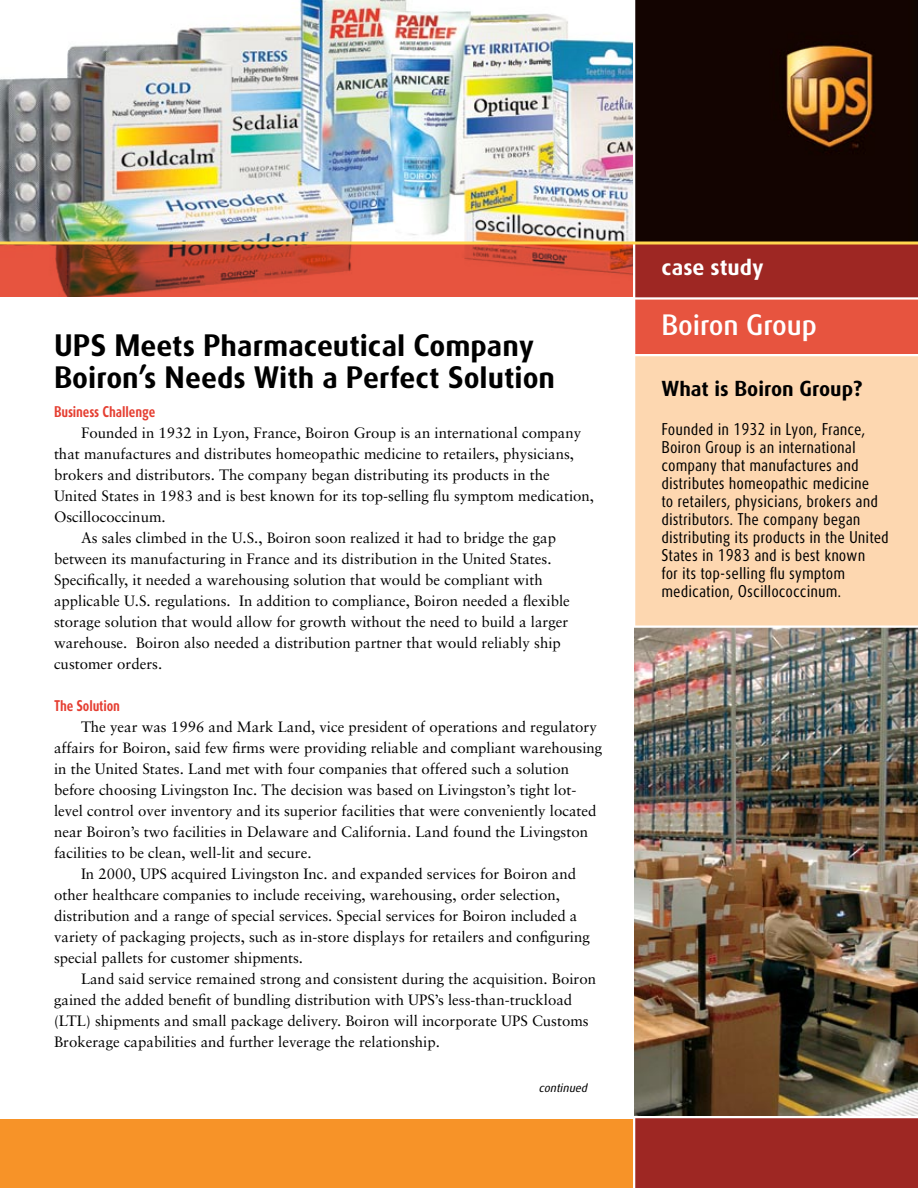
<style>
.page{position:relative;width:918px;height:1188px;background:#fff}
.page>*{position:absolute;margin:0;border:0;box-sizing:border-box;transform-origin:0 0}
.t1{font:700 30px/31.5px "UPS Sans";color:#000}
.t2{font:500 28.5px "UPS Sans";letter-spacing:-.005em;color:#fff}
.t3{font:700 22.5px "UPS Sans";color:#fff}
.t4{font:700 21px "UPS Sans";color:#000}
.t5{font:condensed 16.5px/18px "UPS Sans";color:#000}
.t6{font:15px "Sabon";color:#000}
.t7{font:700 condensed 15px "UPS Sans";letter-spacing:-.01em;color:#e53e31;scale:.9 1}
.t8{font:italic 12px "UPS Sans";color:#000}
</style>
<div class="page">
<img style="left:0;top:0;width:633px;height:242px">
<div style="left:635px;top:356px;width:283px;height:832px;background:#fdd7b0"></div>
<div style="left:635px;top:295px;width:283px;height:59px;background:#e7543f"></div>
<img style="left:635px;top:0;width:283px;height:242px">
<div style="left:635px;top:243px;width:283px;height:55px;background:#9e2723"></div>
<svg style="left:0;top:244px;width:633px;height:53px;background:#ca4b35"></svg>
<hr style="left:616px;top:297px;width:302px;height:3px;background:#fff">
<div style="left:634px;top:1118px;width:284px;height:70px;background:#9e2723"></div>
<div style="left:0;top:1119px;width:634px;height:69px;background:#f79328"></div>
<hr style="left:633px;top:0;width:2px;height:1188px;background:#fff">
<hr style="left:0;top:242px;width:918px;height:2px;background:#ffd74f">
<img style="left:634px;top:628px;width:284px;height:488px">
<hr style="left:632px;top:626px;width:286px;height:2px;background:#fff">
<hr style="left:0;top:1116px;width:918px;height:2px;background:#fff">
<h1 class="t1" style="left:54px;top:330px;width:503px">UPS Meets Pharmaceutical Company<br>Boiron’s Needs With a Perfect Solution</h1>
<p class="t7" style="left:54px;top:403px;width:114px">Business Challenge</p>
<p class="t6" style="left:81px;top:423px;width:502px">Founded in 1932 in Lyon, France, Boiron Group is an international company</p>
<p class="t6" style="left:54px;top:444px;width:522px">that manufactures and distributes homeopathic medicine to retailers, physicians,</p>
<p class="t6" style="left:54px;top:465px;width:497px">brokers and distributors. The company began distributing its products in the</p>
<p class="t6" style="left:54px;top:486px;width:542px">United States in 1983 and is best known for its top-selling flu symptom medication,</p>
<p class="t6" style="left:54px;top:507px;width:113px">Oscillococcinum.</p>
<p class="t6" style="left:81px;top:528px;width:477px">As sales climbed in the U.S., Boiron soon realized it had to bridge the gap</p>
<p class="t6" style="left:54px;top:549px;width:499px">between its manufacturing in France and its distribution in the United States.</p>
<p class="t6" style="left:54px;top:570px;width:490px">Specifically, it needed a warehousing solution that would be compliant with</p>
<p class="t6" style="left:54px;top:591px;width:517px">applicable U.S. regulations. In addition to compliance, Boiron needed a flexible</p>
<p class="t6" style="left:54px;top:612px;width:516px">storage solution that would allow for growth without the need to build a larger</p>
<p class="t6" style="left:54px;top:633px;width:508px">warehouse. Boiron also needed a distribution partner that would reliably ship</p>
<p class="t6" style="left:54px;top:654px;width:110px">customer orders.</p>
<p class="t7" style="left:54px;top:697px;width:75px">The Solution</p>
<p class="t6" style="left:81px;top:717px;width:517px">The year was 1996 and Mark Land, vice president of operations and regulatory</p>
<p class="t6" style="left:54px;top:738px;width:550px">affairs for Boiron, said few firms were providing reliable and compliant warehousing</p>
<p class="t6" style="left:54px;top:759px;width:517px">in the United States. Land met with four companies that offered such a solution</p>
<p class="t6" style="left:54px;top:780px;width:524px">before choosing Livingston Inc. The decision was based on Livingston’s tight lot-</p>
<p class="t6" style="left:54px;top:801px;width:544px">level control over inventory and its superior facilities that were conveniently located</p>
<p class="t6" style="left:54px;top:822px;width:536px">near Boiron’s two facilities in Delaware and California. Land found the Livingston</p>
<p class="t6" style="left:54px;top:843px;width:259px">facilities to be clean, well-lit and secure.</p>
<p class="t6" style="left:81px;top:864px;width:497px">In 2000, UPS acquired Livingston Inc. and expanded services for Boiron and</p>
<p class="t6" style="left:54px;top:885px;width:507px">other healthcare companies to include receiving, warehousing, order selection,</p>
<p class="t6" style="left:54px;top:906px;width:525px">distribution and a range of special services. Special services for Boiron included a</p>
<p class="t6" style="left:54px;top:927px;width:537px">variety of packaging projects, such as in-store displays for retailers and configuring</p>
<p class="t6" style="left:54px;top:948px;width:251px">special pallets for customer shipments.</p>
<p class="t6" style="left:81px;top:969px;width:517px">Land said service remained strong and consistent during the acquisition. Boiron</p>
<p class="t6" style="left:54px;top:990px;width:520px">gained the added benefit of bundling distribution with UPS’s less-than-truckload</p>
<p class="t6" style="left:54px;top:1011px;width:536px">(LTL) shipments and small package delivery. Boiron will incorporate UPS Customs</p>
<p class="t6" style="left:54px;top:1032px;width:387px">Brokerage capabilities and further leverage the relationship.</p>
<p class="t8" style="left:539px;top:1081px;width:50px">continued</p>
<h3 class="t3" style="left:662px;top:254px;width:104px">case study</h3>
<h2 class="t2" style="left:662px;top:309px;width:157px">Boiron Group</h2>
<h3 class="t4" style="left:662px;top:376px;width:203px">What is Boiron Group?</h3>
<p class="t5" style="left:661px;top:420px;width:229px">Founded in 1932 in Lyon, France, Boiron Group is an international company that manufactures and distributes homeopathic medicine<br>to retailers, physicians, brokers and distributors. The company began distributing its products in the United States in 1983 and is best known<br>for its top-selling flu symptom medication, Oscillococcinum.</p>
</div>
